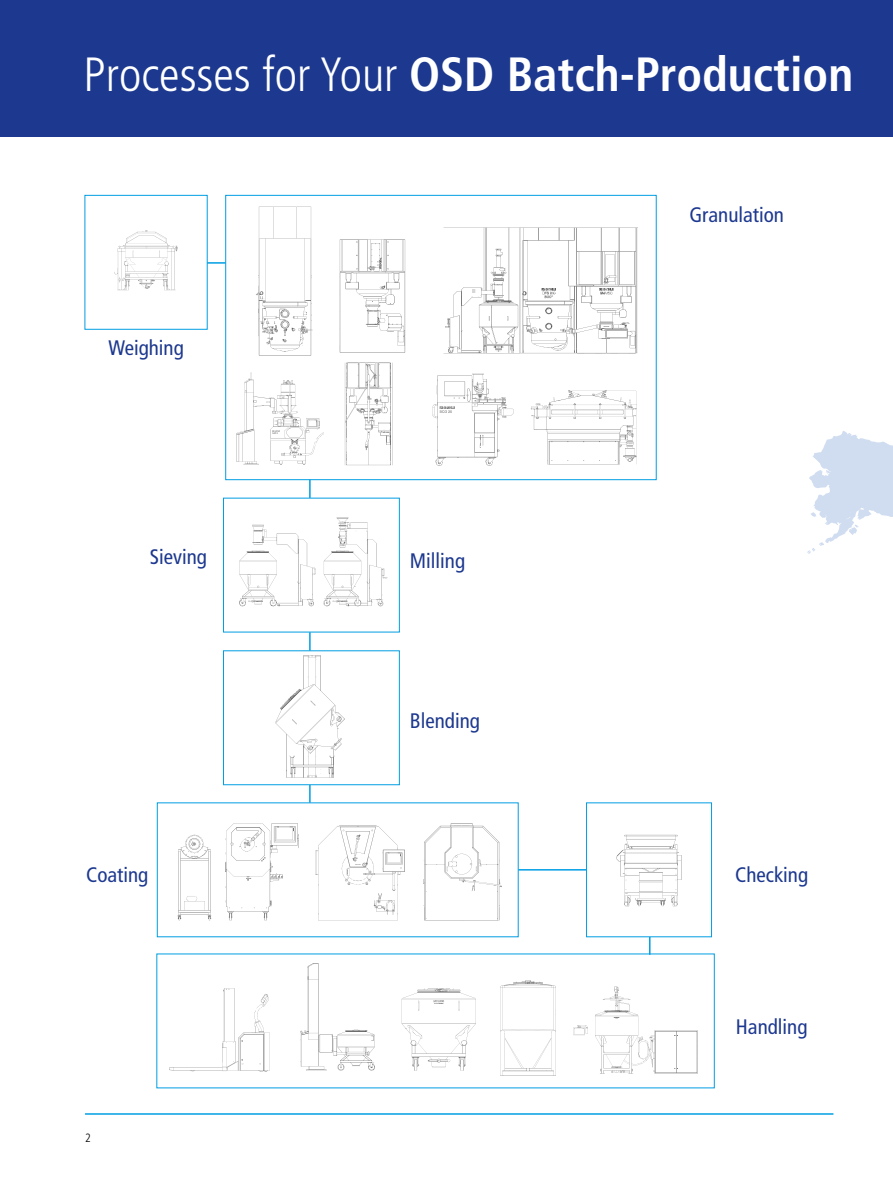
<style>
.page{position:relative;width:893px;height:1191px;background:#fff}
.page>*{position:absolute;margin:0;border:0;box-sizing:border-box;transform-origin:0 0}
.t1{font:700 condensed 48px "Frutiger LT";color:#fff}
.t2{font:condensed 21px "Frutiger LT";color:#1c388f}
.t3{font:300 condensed 12px "Frutiger LT";color:#000}
.s1{font-weight:300}
</style>
<div class="page">
<div style="left:586px;top:802px;width:126px;height:135px;border:1px solid #009ee3"></div>
<div style="left:223px;top:650px;width:177px;height:135px;border:1px solid #009ee3"></div>
<div style="left:223px;top:498px;width:177px;height:134px;border:1px solid #009ee3"></div>
<div style="left:225px;top:195px;width:431px;height:285px;border:1px solid #009ee3"></div>
<div style="left:0;top:0;width:893px;height:136px;background:#1c388f"></div>
<svg style="left:807px;top:431px;width:86px;height:123px"></svg>
<hr style="left:85px;top:1113px;width:748px;height:1px;background:#009ee3">
<svg style="left:433px;top:374px;width:81px;height:92px"></svg>
<svg style="left:178px;top:823px;width:121px;height:97px"></svg>
<svg style="left:423px;top:823px;width:79px;height:97px"></svg>
<svg style="left:256px;top:207px;width:56px;height:148px"></svg>
<svg style="left:237px;top:373px;width:86px;height:92px"></svg>
<svg style="left:316px;top:825px;width:89px;height:95px"></svg>
<svg style="left:239px;top:517px;width:148px;height:89px"></svg>
<svg style="left:114px;top:230px;width:64px;height:60px"></svg>
<svg style="left:340px;top:239px;width:65px;height:113px"></svg>
<svg style="left:301px;top:963px;width:74px;height:107px"></svg>
<svg style="left:617px;top:835px;width:64px;height:71px"></svg>
<svg style="left:443px;top:227px;width:194px;height:126px"></svg>
<svg style="left:402px;top:988px;width:74px;height:82px"></svg>
<svg style="left:500px;top:980px;width:56px;height:95px"></svg>
<svg style="left:169px;top:988px;width:101px;height:83px"></svg>
<svg style="left:573px;top:986px;width:125px;height:87px"></svg>
<svg style="left:531px;top:390px;width:106px;height:74px"></svg>
<svg style="left:345px;top:363px;width:47px;height:102px"></svg>
<svg style="left:275px;top:632px;width:70px;height:145px"></svg>
<svg style="left:309px;top:479px;width:2px;height:19px"></svg>
<svg style="left:207px;top:262px;width:19px;height:2px"></svg>
<svg style="left:309px;top:785px;width:2px;height:17px"></svg>
<hr style="left:518px;top:869px;width:68px;height:1px;background:#009ee3">
<svg style="left:649px;top:937px;width:1px;height:17px"></svg>
<h1 class="t1" style="left:84px;top:46px;width:771px"><span class="s1">Processes for Your</span> OSD Batch-Production</h1>
<p class="t2" style="left:108px;top:335px;width:77px">Weighing</p>
<p class="t2" style="left:150px;top:544px;width:59px">Sieving</p>
<p class="t2" style="left:410px;top:549px;width:57px">Milling</p>
<p class="t2" style="left:410px;top:708px;width:71px">Blending</p>
<p class="t2" style="left:689px;top:203px;width:96px">Granulation</p>
<p class="t2" style="left:86px;top:863px;width:64px">Coating</p>
<p class="t2" style="left:735px;top:863px;width:75px">Checking</p>
<p class="t3" style="left:85px;top:1130px;width:7px">2</p>
<p class="t2" style="left:736px;top:1014px;width:73px">Handling</p>
</div>
